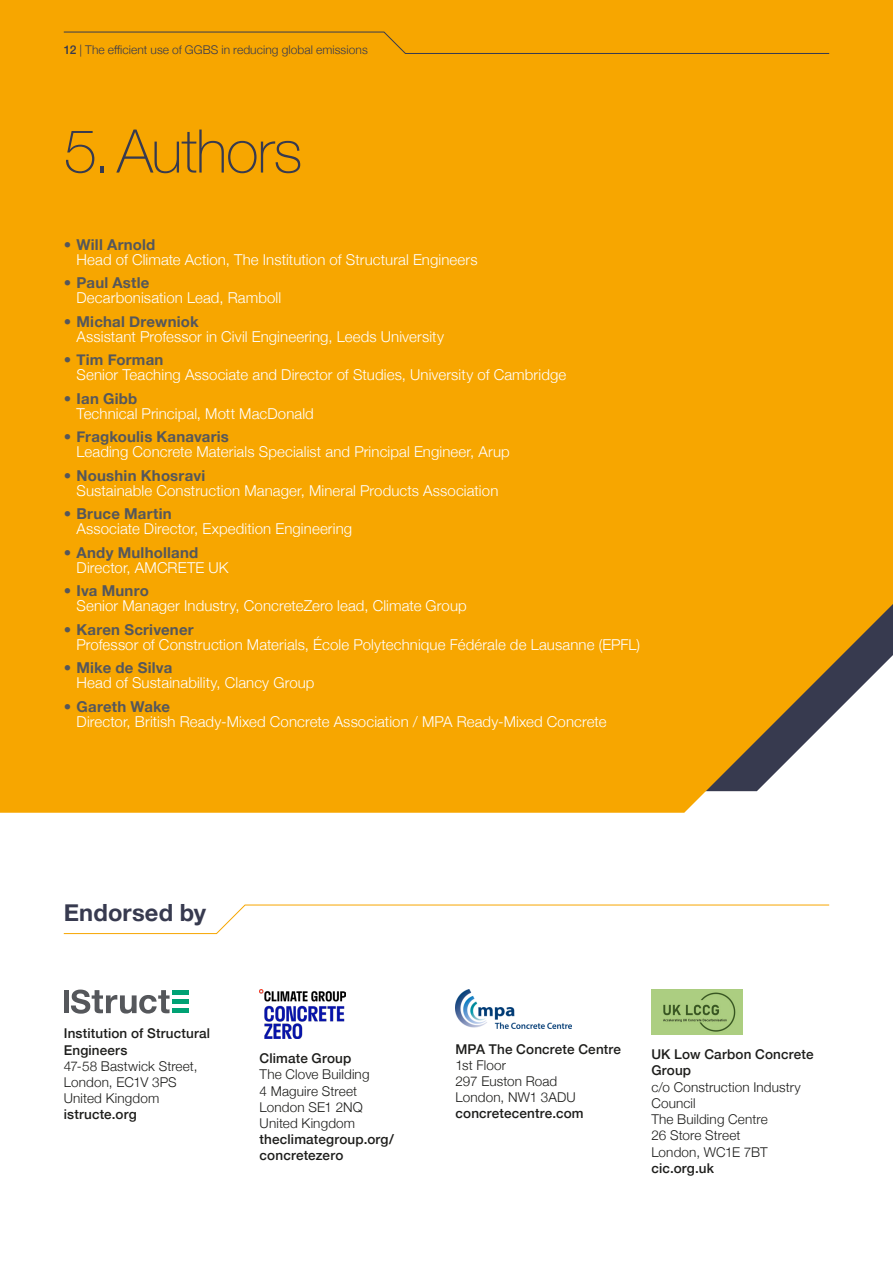
<style>
.page{position:relative;width:893px;height:1263px;background:#fff}
.page>*{position:absolute;margin:0;border:0;box-sizing:border-box;transform-origin:0 0}
.t1{font:100 60.3px "Helvetica Neue";letter-spacing:-.015em;color:#373a4f}
.t2{font:700 23.7px "Helvetica Neue";letter-spacing:.005em;color:#373a4f}
.t3{font:300 15px/15px "Helvetica Neue";letter-spacing:.005em;color:#fff}
.t4{font:300 13.5px/16.2px "Helvetica Neue";letter-spacing:.01em;color:#1d1d1b}
.t5{font:500 13.5px/16.2px "Helvetica Neue";letter-spacing:.01em;color:#1d1d1b}
.t6{font:300 12px "Helvetica Neue";letter-spacing:.005em;color:#373a4f}
.s1{font-weight:500}
.s2{color:#55575b}
.s3{font-weight:700;color:#55575b}
</style>
<div class="page">
<div style="left:0;top:0;width:893px;height:573px;background:#f7a600"></div>
<svg style="left:0;top:573px;width:893px;height:240px;background:#f0a713"></svg>
<hr style="left:172px;top:990px;width:16px;height:4px;background:#00a274">
<hr style="left:172px;top:1009px;width:16px;height:4px;background:#00a274">
<div style="left:172px;top:999px;width:16px;height:5px;background:#00a274"></div>
<svg style="left:71px;top:989px;width:99px;height:25px"></svg>
<div style="left:64px;top:990px;width:5px;height:23px;background:#55575b"></div>
<img style="left:260px;top:989px;width:85px;height:49px">
<img style="left:455px;top:989px;width:117px;height:40px">
<img style="left:651px;top:989px;width:91px;height:45px">
<svg style="left:63px;top:904px;width:767px;height:30px"></svg>
<svg style="left:63px;top:31px;width:767px;height:23px"></svg>
<p class="t6" style="left:64px;top:40px;width:305px"><span class="s1">12</span> | The efficient use of GGBS in reducing global emissions</p>
<h1 class="t1" style="left:64px;top:105px;width:240px">5.Authors</h1>
<p class="t3" style="left:77px;top:236px;width:403px;text-indent:-13px"><span class="s2">•</span> <span class="s3">Will Arnold<br></span>Head of Climate Action, The Institution of Structural Engineers</p>
<p class="t3" style="left:77px;top:274px;width:206px;text-indent:-13px"><span class="s2">•</span> <span class="s3">Paul Astle<br></span>Decarbonisation Lead, Ramboll</p>
<p class="t3" style="left:77px;top:313px;width:369px;text-indent:-13px"><span class="s2">•</span> <span class="s3">Michal Drewniok<br></span>Assistant Professor in Civil Engineering, Leeds University</p>
<p class="t3" style="left:77px;top:351px;width:491px;text-indent:-13px"><span class="s2">•</span> <span class="s3">Tim Forman<br></span>Senior Teaching Associate and Director of Studies, University of Cambridge</p>
<p class="t3" style="left:77px;top:390px;width:239px;text-indent:-13px"><span class="s2">•</span> <span class="s3">Ian Gibb<br></span>Technical Principal, Mott MacDonald</p>
<p class="t3" style="left:77px;top:428px;width:435px;text-indent:-13px"><span class="s2">•</span> <span class="s3">Fragkoulis Kanavaris<br></span>Leading Concrete Materials Specialist and Principal Engineer, Arup</p>
<p class="t3" style="left:77px;top:467px;width:423px;text-indent:-13px"><span class="s2">•</span> <span class="s3">Noushin Khosravi<br></span>Sustainable Construction Manager, Mineral Products Association</p>
<p class="t3" style="left:77px;top:505px;width:277px;text-indent:-13px"><span class="s2">•</span> <span class="s3">Bruce Martin<br></span>Associate Director, Expedition Engineering</p>
<p class="t3" style="left:77px;top:544px;width:154px;text-indent:-13px"><span class="s2">•</span> <span class="s3">Andy Mulholland<br></span>Director, AMCRETE UK</p>
<p class="t3" style="left:77px;top:582px;width:392px;text-indent:-13px"><span class="s2">•</span> <span class="s3">Iva Munro<br></span>Senior Manager Industry, ConcreteZero lead, Climate Group</p>
<p class="t3" style="left:77px;top:621px;width:565px;text-indent:-13px"><span class="s2">•</span> <span class="s3">Karen Scrivener<br></span>Professor of Construction Materials, École Polytechnique Fédérale de Lausanne (EPFL)</p>
<p class="t3" style="left:77px;top:659px;width:240px;text-indent:-13px"><span class="s2">•</span> <span class="s3">Mike de Silva<br></span>Head of Sustainability, Clancy Group</p>
<p class="t3" style="left:77px;top:698px;width:531px;text-indent:-13px"><span class="s2">•</span> <span class="s3">Gareth Wake<br></span>Director, British Ready-Mixed Concrete Association / MPA Ready-Mixed Concrete</p>
<h2 class="t2" style="left:64px;top:894px;width:144px">Endorsed by</h2>
<p class="t5" style="left:64px;top:1024px;width:148px">Institution of Structural<br>Engineers</p>
<p class="t4" style="left:64px;top:1057px;width:135px">47-58 Bastwick Street,<br>London, EC1V 3PS<br>United Kingdom</p>
<p class="t5" style="left:64px;top:1105px;width:75px">istructe.org</p>
<p class="t5" style="left:260px;top:1049px;width:93px">Climate Group</p>
<p class="t4" style="left:260px;top:1065px;width:111px">The Clove Building<br>4 Maguire Street<br>London SE1 2NQ<br>United Kingdom</p>
<p class="t5" style="left:260px;top:1130px;width:136px">theclimategroup.org/ concretezero</p>
<p class="t5" style="left:455px;top:1039px;width:167px">MPA The Concrete Centre</p>
<p class="t4" style="left:455px;top:1056px;width:122px">1st Floor<br>297 Euston Road<br>London, NW1 3ADU</p>
<p class="t5" style="left:455px;top:1104px;width:130px">concretecentre.com</p>
<p class="t5" style="left:651px;top:1045px;width:164px">UK Low Carbon Concrete<br>Group</p>
<p class="t4" style="left:651px;top:1078px;width:151px">c/o Construction Industry<br>Council<br>The Building Centre<br>26 Store Street<br>London, WC1E 7BT</p>
<p class="t5" style="left:651px;top:1159px;width:64px">cic.org.uk</p>
</div>
